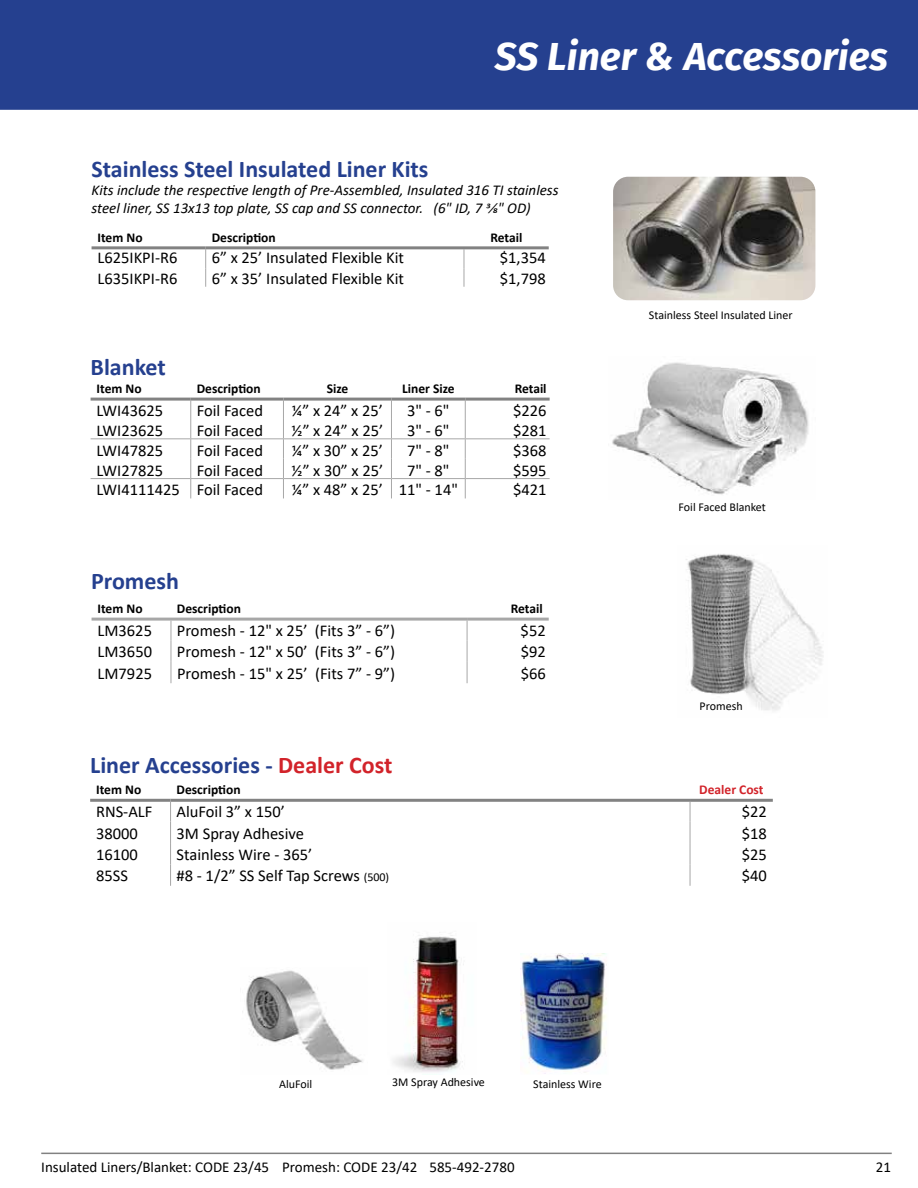
<style>
.page{position:relative;width:918px;height:1188px;background:#fff}
.page>*{position:absolute;margin:0;border:0;box-sizing:border-box;transform-origin:0 0}
.t1{font:italic 700 39px "Fira Sans";color:#fff}
.t2{font:700 24px "Calibri";color:#25408f}
.t3{font:16.5px "Calibri";color:#000}
.t4{font:italic 15px/18px "Calibri";color:#000}
.t5{font:15px "Calibri";color:#000}
.t6{font:700 13.5px "Calibri";color:#000}
.t7{font:700 13.5px "Calibri";color:#d2232a}
.t8{font:12px "Calibri";color:#000}
.s1{color:#d2232a}
.s2{font-size:12px}
</style>
<div class="page">
<hr style="left:41px;top:1153px;width:851px;height:1px;background:#818181">
<div style="left:0;top:0;width:918px;height:110px;background:#25408f"></div>
<div style="left:97px;top:8px;width:223px;height:78px;background:#25408f"></div>
<img style="left:612px;top:362px;width:197px;height:133px">
<img style="left:686px;top:554px;width:138px;height:157px">
<svg style="left:190px;top:401px;width:1px;height:97px"></svg>
<svg style="left:283px;top:401px;width:1px;height:97px"></svg>
<svg style="left:391px;top:401px;width:1px;height:97px"></svg>
<svg style="left:465px;top:401px;width:1px;height:97px"></svg>
<hr style="left:91px;top:398px;width:100px;height:3px;background:#828282">
<hr style="left:191px;top:398px;width:92px;height:3px;background:#828282">
<hr style="left:283px;top:398px;width:108px;height:3px;background:#828282">
<hr style="left:391px;top:398px;width:74px;height:3px;background:#828282">
<hr style="left:465px;top:398px;width:85px;height:3px;background:#828282">
<hr style="left:91px;top:438px;width:100px;height:1px;background:#a7a7a7">
<hr style="left:191px;top:438px;width:92px;height:1px;background:#a7a7a7">
<hr style="left:283px;top:438px;width:108px;height:1px;background:#a7a7a7">
<hr style="left:391px;top:438px;width:74px;height:1px;background:#a7a7a7">
<hr style="left:465px;top:438px;width:85px;height:1px;background:#a7a7a7">
<hr style="left:91px;top:478px;width:100px;height:1px;background:#a7a7a7">
<hr style="left:191px;top:478px;width:92px;height:1px;background:#a7a7a7">
<hr style="left:283px;top:478px;width:108px;height:1px;background:#a7a7a7">
<hr style="left:391px;top:478px;width:74px;height:1px;background:#a7a7a7">
<hr style="left:465px;top:478px;width:85px;height:1px;background:#a7a7a7">
<svg style="left:171px;top:621px;width:1px;height:62px"></svg>
<svg style="left:467px;top:621px;width:1px;height:62px"></svg>
<hr style="left:92px;top:618px;width:79px;height:3px;background:#a7a7a7">
<hr style="left:171px;top:618px;width:296px;height:3px;background:#a7a7a7">
<hr style="left:467px;top:618px;width:82px;height:3px;background:#a7a7a7">
<img style="left:393px;top:935px;width:71px;height:137px">
<img style="left:242px;top:970px;width:121px;height:100px">
<img style="left:520px;top:954px;width:87px;height:120px">
<svg style="left:170px;top:802px;width:1px;height:84px"></svg>
<svg style="left:690px;top:802px;width:1px;height:84px"></svg>
<hr style="left:90px;top:799px;width:81px;height:3px;background:#828282">
<hr style="left:171px;top:799px;width:519px;height:3px;background:#828282">
<hr style="left:690px;top:799px;width:83px;height:3px;background:#828282">
<svg style="left:205px;top:249px;width:1px;height:38px"></svg>
<svg style="left:464px;top:249px;width:1px;height:38px"></svg>
<hr style="left:92px;top:246px;width:114px;height:3px;background:#828282">
<hr style="left:206px;top:246px;width:258px;height:3px;background:#828282">
<hr style="left:464px;top:246px;width:85px;height:3px;background:#828282">
<img style="left:613px;top:177px;width:202px;height:123px">
<h1 class="t1" style="left:495px;top:29px;width:395px">SS Liner &amp; Accessories</h1>
<h2 class="t2" style="left:92px;top:152px;width:339px">Stainless Steel Insulated Liner Kits</h2>
<p class="t4" style="left:92px;top:180px;width:469px">Kits include the respective length of Pre-Assembled, Insulated 316 TI stainless steel liner, SS 13x13 top plate, SS cap and SS connector. (6" ID, 7 3/8" OD)</p>
<p class="t6" style="left:98px;top:228px;width:47px">Item No</p>
<p class="t6" style="left:212px;top:228px;width:66px">Description</p>
<p class="t6" style="left:490px;top:228px;width:33px">Retail</p>
<p class="t3" style="left:98px;top:246px;width:81px">L625IKPI-R6</p>
<p class="t3" style="left:212px;top:246px;width:194px">6” x 25’ Insulated Flexible Kit</p>
<p class="t3" style="left:500px;top:246px;width:47px">$1,354</p>
<p class="t3" style="left:98px;top:267px;width:81px">L635IKPI-R6</p>
<p class="t3" style="left:212px;top:267px;width:194px">6” x 35’ Insulated Flexible Kit</p>
<p class="t3" style="left:500px;top:267px;width:47px">$1,798</p>
<h2 class="t2" style="left:91px;top:350px;width:77px">Blanket</h2>
<p class="t6" style="left:97px;top:379px;width:47px">Item No</p>
<p class="t6" style="left:197px;top:379px;width:66px">Description</p>
<p class="t6" style="left:327px;top:379px;width:23px">Size</p>
<p class="t6" style="left:402px;top:379px;width:54px">Liner Size</p>
<p class="t6" style="left:515px;top:379px;width:33px">Retail</p>
<p class="t3" style="left:97px;top:399px;width:68px">LWI43625</p>
<p class="t3" style="left:197px;top:399px;width:68px">Foil Faced</p>
<p class="t3" style="left:292px;top:399px;width:93px">¼” x 24” x 25’</p>
<p class="t3" style="left:407px;top:399px;width:44px">3" - 6"</p>
<p class="t3" style="left:513px;top:399px;width:35px">$226</p>
<p class="t3" style="left:97px;top:419px;width:68px">LWI23625</p>
<p class="t3" style="left:197px;top:419px;width:68px">Foil Faced</p>
<p class="t3" style="left:292px;top:419px;width:93px">½” x 24” x 25’</p>
<p class="t3" style="left:407px;top:419px;width:44px">3" - 6"</p>
<p class="t3" style="left:513px;top:419px;width:35px">$281</p>
<p class="t3" style="left:97px;top:439px;width:68px">LWI47825</p>
<p class="t3" style="left:197px;top:439px;width:68px">Foil Faced</p>
<p class="t3" style="left:292px;top:439px;width:93px">¼” x 30” x 25’</p>
<p class="t3" style="left:407px;top:439px;width:44px">7" - 8"</p>
<p class="t3" style="left:513px;top:439px;width:35px">$368</p>
<p class="t3" style="left:97px;top:459px;width:68px">LWI27825</p>
<p class="t3" style="left:197px;top:459px;width:68px">Foil Faced</p>
<p class="t3" style="left:292px;top:459px;width:93px">½” x 30” x 25’</p>
<p class="t3" style="left:407px;top:459px;width:44px">7" - 8"</p>
<p class="t3" style="left:513px;top:459px;width:35px">$595</p>
<p class="t3" style="left:97px;top:479px;width:168px">LWI4111425 Foil Faced</p>
<p class="t3" style="left:292px;top:479px;width:168px">¼” x 48” x 25’ 11" - 14"</p>
<p class="t3" style="left:513px;top:479px;width:35px">$421</p>
<h2 class="t2" style="left:91px;top:564px;width:89px">Promesh</h2>
<p class="t6" style="left:98px;top:599px;width:47px">Item No</p>
<p class="t6" style="left:177px;top:599px;width:66px">Description</p>
<p class="t6" style="left:511px;top:599px;width:33px">Retail</p>
<p class="t3" style="left:98px;top:619px;width:56px">LM3625</p>
<p class="t3" style="left:177px;top:619px;width:220px">Promesh - 12" x 25’ (Fits 3” - 6”)</p>
<p class="t3" style="left:521px;top:619px;width:27px">$52</p>
<p class="t3" style="left:98px;top:640px;width:56px">LM3650</p>
<p class="t3" style="left:177px;top:640px;width:220px">Promesh - 12" x 50’ (Fits 3” - 6”)</p>
<p class="t3" style="left:521px;top:640px;width:27px">$92</p>
<p class="t3" style="left:98px;top:662px;width:56px">LM7925</p>
<p class="t3" style="left:177px;top:662px;width:220px">Promesh - 15" x 25’ (Fits 7” - 9”)</p>
<p class="t3" style="left:521px;top:662px;width:27px">$66</p>
<p class="t8" style="left:649px;top:307px;width:145px">Stainless Steel Insulated Liner</p>
<p class="t8" style="left:679px;top:498px;width:89px">Foil Faced Blanket</p>
<p class="t8" style="left:700px;top:698px;width:45px">Promesh</p>
<h2 class="t2" style="left:90px;top:748px;width:304px">Liner Accessories - <span class="s1">Dealer Cost</span></h2>
<p class="t6" style="left:96px;top:780px;width:47px">Item No</p>
<p class="t6" style="left:177px;top:780px;width:66px">Description</p>
<p class="t7" style="left:699px;top:780px;width:66px">Dealer Cost</p>
<p class="t3" style="left:96px;top:800px;width:58px">RNS-ALF</p>
<p class="t3" style="left:177px;top:800px;width:110px">AluFoil 3” x 150’</p>
<p class="t3" style="left:742px;top:800px;width:27px">$22</p>
<p class="t3" style="left:96px;top:822px;width:43px">38000</p>
<p class="t3" style="left:177px;top:822px;width:129px">3M Spray Adhesive</p>
<p class="t3" style="left:742px;top:822px;width:27px">$18</p>
<p class="t3" style="left:96px;top:843px;width:43px">16100</p>
<p class="t3" style="left:177px;top:843px;width:137px">Stainless Wire - 365’</p>
<p class="t3" style="left:742px;top:843px;width:27px">$25</p>
<p class="t3" style="left:96px;top:864px;width:33px">85SS</p>
<p class="t3" style="left:177px;top:864px;width:214px">#8 - 1/2” SS Self Tap Screws <span class="s2">(500)</span></p>
<p class="t3" style="left:742px;top:864px;width:27px">$40</p>
<p class="t8" style="left:279px;top:1076px;width:35px">AluFoil</p>
<p class="t8" style="left:392px;top:1074px;width:94px">3M Spray Adhesive</p>
<p class="t8" style="left:533px;top:1076px;width:70px">Stainless Wire</p>
<p class="t5" style="left:41px;top:1157px;width:229px">Insulated Liners/Blanket: CODE 23/45</p>
<p class="t5" style="left:282px;top:1157px;width:137px">Promesh: CODE 23/42</p>
<p class="t5" style="left:429px;top:1157px;width:87px">585-492-2780</p>
<p class="t5" style="left:876px;top:1157px;width:17px">21</p>
</div>
